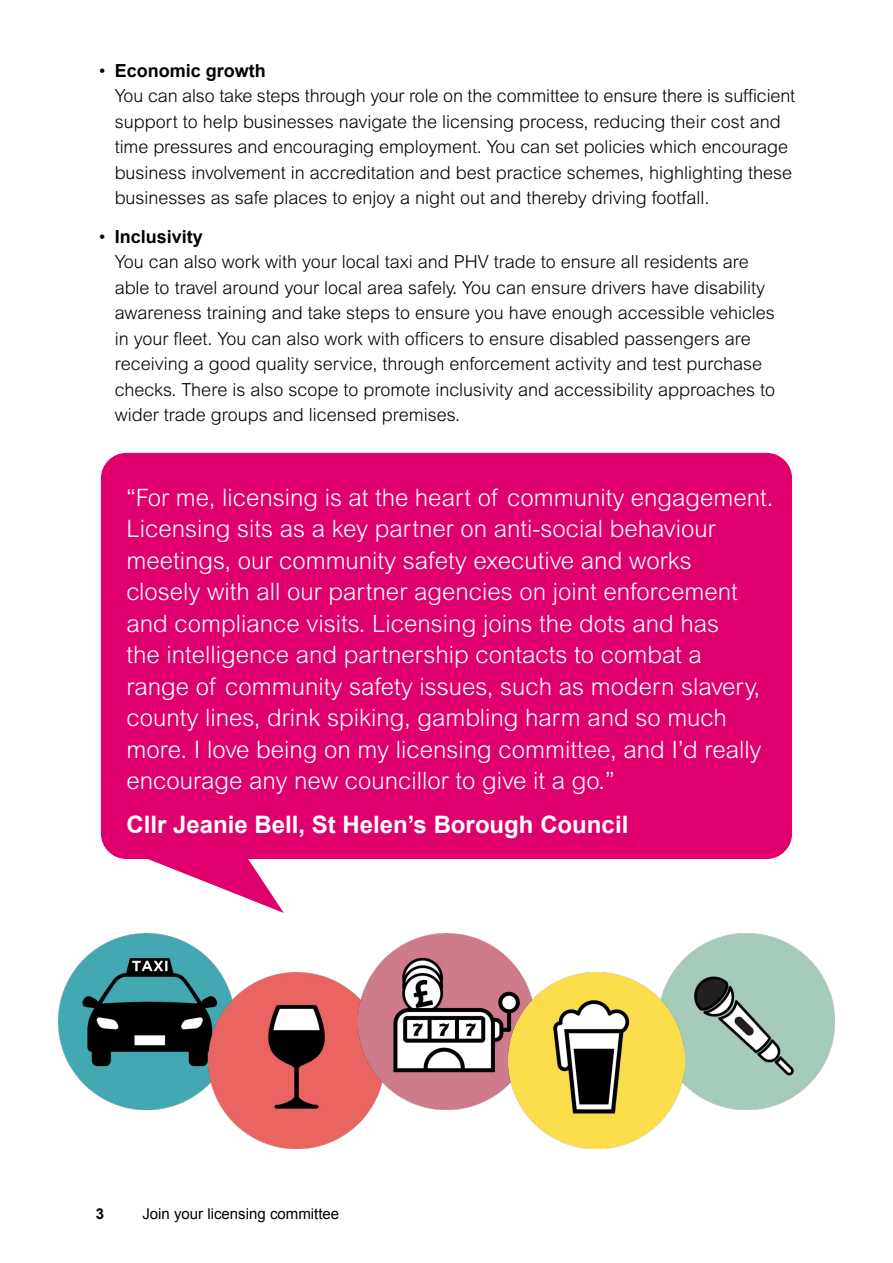
<style>
.page{position:relative;width:893px;height:1263px;background:#fff}
.page>*{position:absolute;margin:0;border:0;box-sizing:border-box;transform-origin:0 0}
.BLOCKQUOTE_1{font:300 24px/31.5px "Arial MT Std";color:#fff}
.BLOCKQUOTE_1-2{font:700 24px "Arial";color:#fff}
.t1{font:300 18px/25.5px "Arial MT Std";color:#000}
.t2{font:15px "Arial";color:#000}
.t3{font:700 15px "Arial";color:#000}
.s1{font-family:"Arial";font-weight:700}
</style>
<div class="page">
<img style="left:59px;top:933px;width:161px;height:176px">
<img style="left:209px;top:972px;width:162px;height:176px">
<img style="left:673px;top:933px;width:161px;height:176px">
<img style="left:358px;top:933px;width:162px;height:176px">
<img style="left:508px;top:972px;width:176px;height:176px">
<div style="left:101px;top:453px;width:691px;height:406px;background:#df006e;border-radius:26px"></div>
<svg style="left:148px;top:859px;width:136px;height:54px"></svg>
<p class="t1" style="left:115px;top:58px;width:682px;text-indent:-17px">• <span class="s1">Economic growth<br></span>You can also take steps through your role on the committee to ensure there is sufficient support to help businesses navigate the licensing process, reducing their cost and time pressures and encouraging employment. You can set policies which encourage business involvement in accreditation and best practice schemes, highlighting these businesses as safe places to enjoy a night out and thereby driving footfall.</p>
<p class="t1" style="left:115px;top:224px;width:662px;text-indent:-17px">• <span class="s1">Inclusivity<br></span>You can also work with your local taxi and PHV trade to ensure all residents are able to travel around your local area safely. You can ensure drivers have disability awareness training and take steps to ensure you have enough accessible vehicles in your fleet. You can also work with officers to ensure disabled passengers are receiving a good quality service, through enforcement activity and test purchase checks. There is also scope to promote inclusivity and accessibility approaches to wider trade groups and licensed premises.</p>
<p class="BLOCKQUOTE_1" style="left:126px;top:481px;width:648px">“For me, licensing is at the heart of community engagement.<br>Licensing sits as a key partner on anti-social behaviour meetings, our community safety executive and works<br>closely with all our partner agencies on joint enforcement and compliance visits. Licensing joins the dots and has<br>the intelligence and partnership contacts to combat a<br>range of community safety issues, such as modern slavery, county lines, drink spiking, gambling harm and so much more. I love being on my licensing committee, and I’d really encourage any new councillor to give it a go.”</p>
<p class="BLOCKQUOTE_1-2" style="left:126px;top:809px;width:503px">Cllr Jeanie Bell, St Helen’s Borough Council</p>
<p class="t3" style="left:96px;top:1203px;width:10px">3</p>
<p class="t2" style="left:142px;top:1203px;width:198px">Join your licensing committee</p>
</div>
